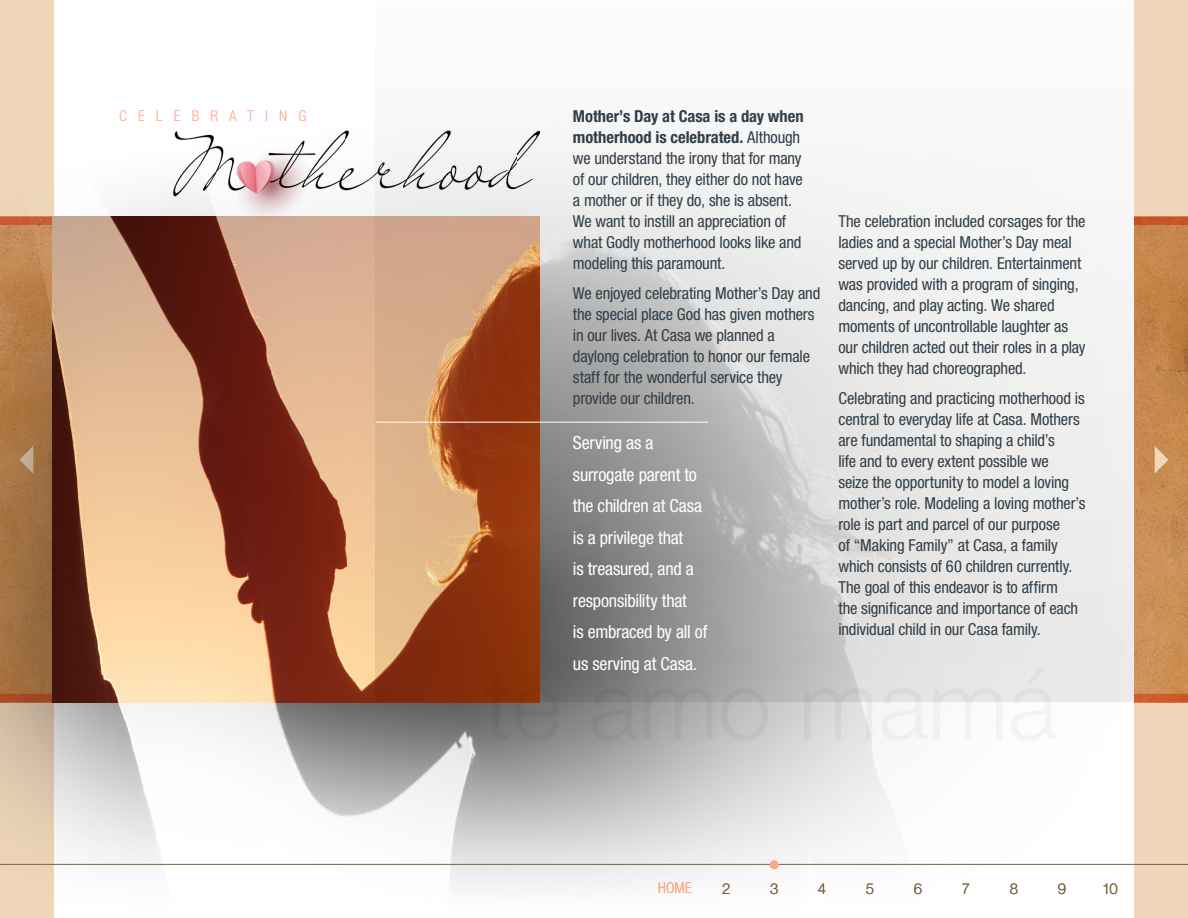
<style>
.page{position:relative;width:1188px;height:918px;background:#fff}
.page>*{position:absolute;margin:0;border:0;box-sizing:border-box;transform-origin:0 0}
.t1{font:condensed 18px/31.5px "Helvetica Neue LT Std";letter-spacing:-.01em;color:#fff}
.t2{font:condensed 16.5px/21px "Helvetica Neue LT Std";letter-spacing:-.01em;color:#303e49}
.t3{font:300 condensed 15px "Helvetica Neue LT Std";letter-spacing:.75em;color:#ffa389}
.t4{font:300 15px "Helvetica Neue LT Std";color:#776441}
.s1{font-weight:700}
</style>
<div class="page">
<img style="left:0;top:0;width:1188px;height:918px">
<hr style="left:0;top:864px;width:1188px;height:1px;background:#776441">
<div style="left:770px;top:860px;width:9px;height:9px;background:#ffa389;border-radius:50%"></div>
<img style="left:53px;top:225px;width:486px;height:478px">
<svg style="left:375px;top:0;width:759px;height:702px"></svg>
<hr style="left:375px;top:422px;width:333px;height:1px;background:#fff">
<img style="left:173px;top:130px;width:366px;height:66px">
<svg style="left:0;top:196px;width:1188px;height:29px"></svg>
<img style="left:232px;top:221px;width:63px;height:4px">
<img style="left:236px;top:225px;width:51px;height:4px">
<img style="left:249px;top:229px;width:25px;height:5px">
<p class="t3" style="left:119px;top:107px;width:189px">CELEBRATING</p>
<p class="t2" style="left:573px;top:106px;width:232px"><span class="s1">Mother’s Day at Casa is a day when motherhood is celebrated.</span> Although we understand the irony that for many of our children, they either do not have a mother or if they do, she is absent.<br>We want to instill an appreciation of what Godly motherhood looks like and modeling this paramount.</p>
<p class="t2" style="left:573px;top:283px;width:249px">We enjoyed celebrating Mother’s Day and the special place God has given mothers in our lives. At Casa we planned a daylong celebration to honor our female staff for the wonderful service they provide our children.</p>
<p class="t1" style="left:573px;top:427px;width:136px">Serving as a surrogate parent to the children at Casa is a privilege that<br>is treasured, and a responsibility that<br>is embraced by all of us serving at Casa.</p>
<p class="t2" style="left:838px;top:211px;width:249px">The celebration included corsages for the ladies and a special Mother’s Day meal served up by our children. Entertainment was provided with a program of singing, dancing, and play acting. We shared moments of uncontrollable laughter as our children acted out their roles in a play which they had choreographed.</p>
<p class="t2" style="left:838px;top:388px;width:249px">Celebrating and practicing motherhood is central to everyday life at Casa. Mothers are fundamental to shaping a child’s<br>life and to every extent possible we<br>seize the opportunity to model a loving mother’s role. Modeling a loving mother’s role is part and parcel of our purpose<br>of “Making Family” at Casa, a family which consists of 60 children currently.<br>The goal of this endeavor is to affirm<br>the significance and importance of each individual child in our Casa family.</p>
<p class="t3" style="left:658px;top:879px;width:35px">HOME</p>
<p class="t4" style="left:722px;top:879px;width:10px">2</p>
<p class="t4" style="left:770px;top:879px;width:10px">3</p>
<p class="t4" style="left:818px;top:879px;width:10px">4</p>
<p class="t4" style="left:866px;top:879px;width:10px">5</p>
<p class="t4" style="left:914px;top:879px;width:10px">6</p>
<p class="t4" style="left:962px;top:879px;width:10px">7</p>
<p class="t4" style="left:1010px;top:879px;width:10px">8</p>
<p class="t4" style="left:1058px;top:879px;width:10px">9</p>
<p class="t4" style="left:1102px;top:879px;width:17px">10</p>
</div>
